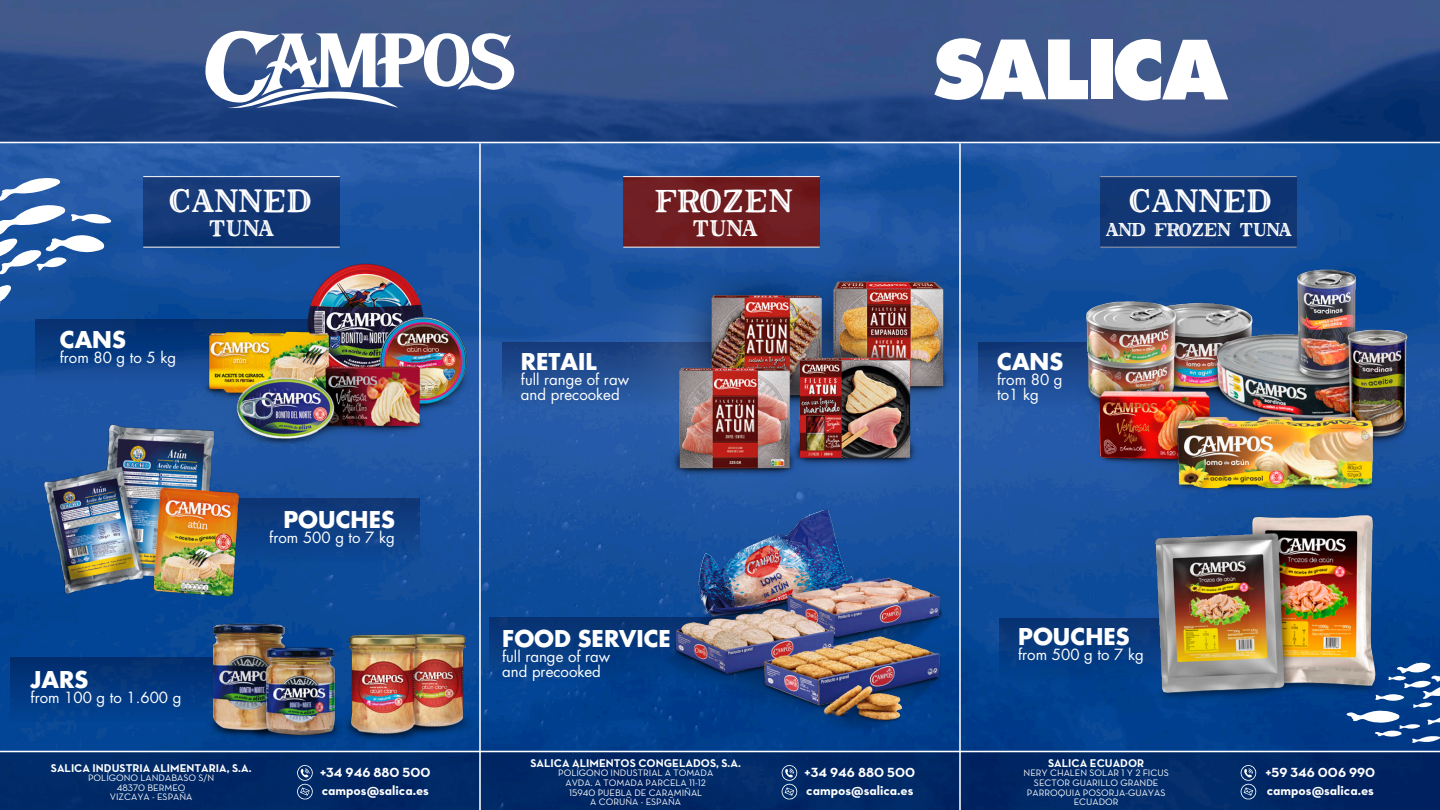
<style>
.page{position:relative;width:1440px;height:810px;background:#fff}
.page>*{position:absolute;margin:0;border:0;box-sizing:border-box;transform-origin:0 0}
.t1{font:32.47px "The Circous Striped";color:#fff}
.t2{font:22.73px "The Circous Striped";letter-spacing:-.045em;color:#fff}
.t3{font:700 22.5px "Futura Std";color:#fff}
.t4{font:18.75px "The Circous Striped";letter-spacing:-.045em;color:#fff}
.t5{font:15px/15px "Futura Std";color:#fff}
.t6{font:13.5px/18px "Neutra Text Bold Alt";color:#fff}
.t7{font:700 11.4px "Neutra Text";color:#fff}
.t8{font:9.52px/9.5px "Neutra Text Book Alt";color:#fff;text-align:center}
</style>
<div class="page">
<img style="left:0;top:143px;width:1440px;height:608px">
<div style="left:35px;top:320px;width:374px;height:64px;background:#083679"></div>
<div style="left:0;top:752px;width:1440px;height:58px;background:#002966"></div>
<svg style="left:0;top:0;width:1440px;height:142px;background:#2f4d85"></svg>
<div style="left:143px;top:176px;width:197px;height:72px;background:#123777"></div>
<hr style="left:143px;top:176px;width:197px;height:1px;background:#fff">
<hr style="left:143px;top:247px;width:197px;height:1px;background:#fff">
<hr style="left:959px;top:143px;width:2px;height:667px;background:#fff">
<hr style="left:479px;top:143px;width:2px;height:667px;background:#fff">
<svg style="left:0;top:285px;width:11px;height:31px"></svg>
<svg style="left:0;top:178px;width:111px;height:96px"></svg>
<svg style="left:934px;top:38px;width:154px;height:62px"></svg>
<div style="left:1091px;top:39px;width:22px;height:60px;background:#fff"></div>
<svg style="left:1115px;top:39px;width:113px;height:62px"></svg>
<svg style="left:205px;top:31px;width:309px;height:78px"></svg>
<div style="left:623px;top:176px;width:197px;height:72px;background:#701c1f"></div>
<hr style="left:623px;top:176px;width:197px;height:1px;background:#fff">
<img style="left:434px;top:246px;width:580px;height:414px">
<img style="left:601px;top:327px;width:390px;height:411px">
<svg style="left:1346px;top:662px;width:94px;height:81px;background:#2c5a9b"></svg>
<img style="left:77px;top:644px;width:524px;height:166px">
<img style="left:0;top:350px;width:509px;height:380px">
<div style="left:1100px;top:176px;width:197px;height:72px;background:#123773"></div>
<img style="left:111px;top:254px;width:547px;height:390px">
<div style="left:979px;top:343px;width:298px;height:64px;background:linear-gradient(to bottom,#133877,#265ba8)"></div>
<div style="left:1000px;top:618px;width:298px;height:64px;background:linear-gradient(to bottom,#0b3372,#00418e)"></div>
<img style="left:1075px;top:260px;width:337px;height:249px">
<img style="left:1098px;top:476px;width:337px;height:249px">
<svg style="left:297px;top:765px;width:16px;height:35px"></svg>
<svg style="left:781px;top:765px;width:17px;height:35px"></svg>
<svg style="left:1240px;top:765px;width:17px;height:35px"></svg>
<h1 class="t1" style="left:168px;top:182px;width:145px">CANNED</h1>
<h2 class="t2" style="left:209px;top:215px;width:68px">TUNA</h2>
<h3 class="t3" style="left:60px;top:325px;width:68px">CANS</h3>
<h3 class="t5" style="left:60px;top:350px;width:118px">from 80 g to 5 kg</h3>
<h3 class="t3" style="left:31px;top:665px;width:59px">JARS</h3>
<h3 class="t5" style="left:31px;top:690px;width:152px">from 100 g to 1.600 g</h3>
<h3 class="t3" style="left:283px;top:504px;width:113px">POUCHES</h3>
<h3 class="t5" style="left:269px;top:530px;width:127px">from 500 g to 7 kg</h3>
<p class="t7" style="left:51px;top:761px;width:202px">SALICA INDUSTRIA ALIMENTARIA, S.A.</p>
<p class="t8" style="left:88px;top:773px;width:128px">POLÍGONO LANDABASO S/N<br>48370 BERMEO<br>VIZCAYA - ESPAÑA</p>
<h3 class="t6" style="left:320px;top:764px;width:112px">+34 946 880 500 campos@salica.es</h3>
<h1 class="t1" style="left:654px;top:182px;width:141px">FROZEN</h1>
<h2 class="t2" style="left:692px;top:215px;width:68px">TUNA</h2>
<h3 class="t3" style="left:521px;top:346px;width:77px">RETAIL</h3>
<h3 class="t5" style="left:521px;top:372px;width:110px">full range of raw and precooked</h3>
<h3 class="t3" style="left:502px;top:623px;width:170px">FOOD SERVICE</h3>
<h3 class="t5" style="left:502px;top:649px;width:110px">full range of raw and precooked</h3>
<p class="t7" style="left:531px;top:756px;width:212px">SALICA ALIMENTOS CONGELADOS, S.A.</p>
<p class="t8" style="left:558px;top:768px;width:157px">POLÍGONO INDUSTRIAL A TOMADA<br>AVDA. A TOMADA PARCELA 11-12<br>15940 PUEBLA DE CARAMIÑAL<br>A CORUÑA - ESPAÑA</p>
<h3 class="t6" style="left:805px;top:764px;width:112px">+34 946 880 500 campos@salica.es</h3>
<h1 class="t1" style="left:1128px;top:182px;width:145px">CANNED</h1>
<h3 class="t4" style="left:1105px;top:219px;width:189px">AND FROZEN TUNA</h3>
<h3 class="t3" style="left:997px;top:346px;width:68px">CANS</h3>
<h3 class="t5" style="left:997px;top:372px;width:67px">from 80 g to1 kg</h3>
<h3 class="t3" style="left:1018px;top:622px;width:113px">POUCHES</h3>
<h3 class="t5" style="left:1018px;top:647px;width:127px">from 500 g to 7 kg</h3>
<p class="t7" style="left:1048px;top:756px;width:98px">SALICA ECUADOR</p>
<p class="t8" style="left:1024px;top:768px;width:147px">NERY CHALEN SOLAR 1 Y 2 FICUS<br>SECTOR GUARILLO GRANDE<br>PARROQUIA POSORJA-GUAYAS<br>ECUADOR</p>
<h3 class="t6" style="left:1265px;top:764px;width:111px">+59 346 006 990 campos@salica.es</h3>
</div>
